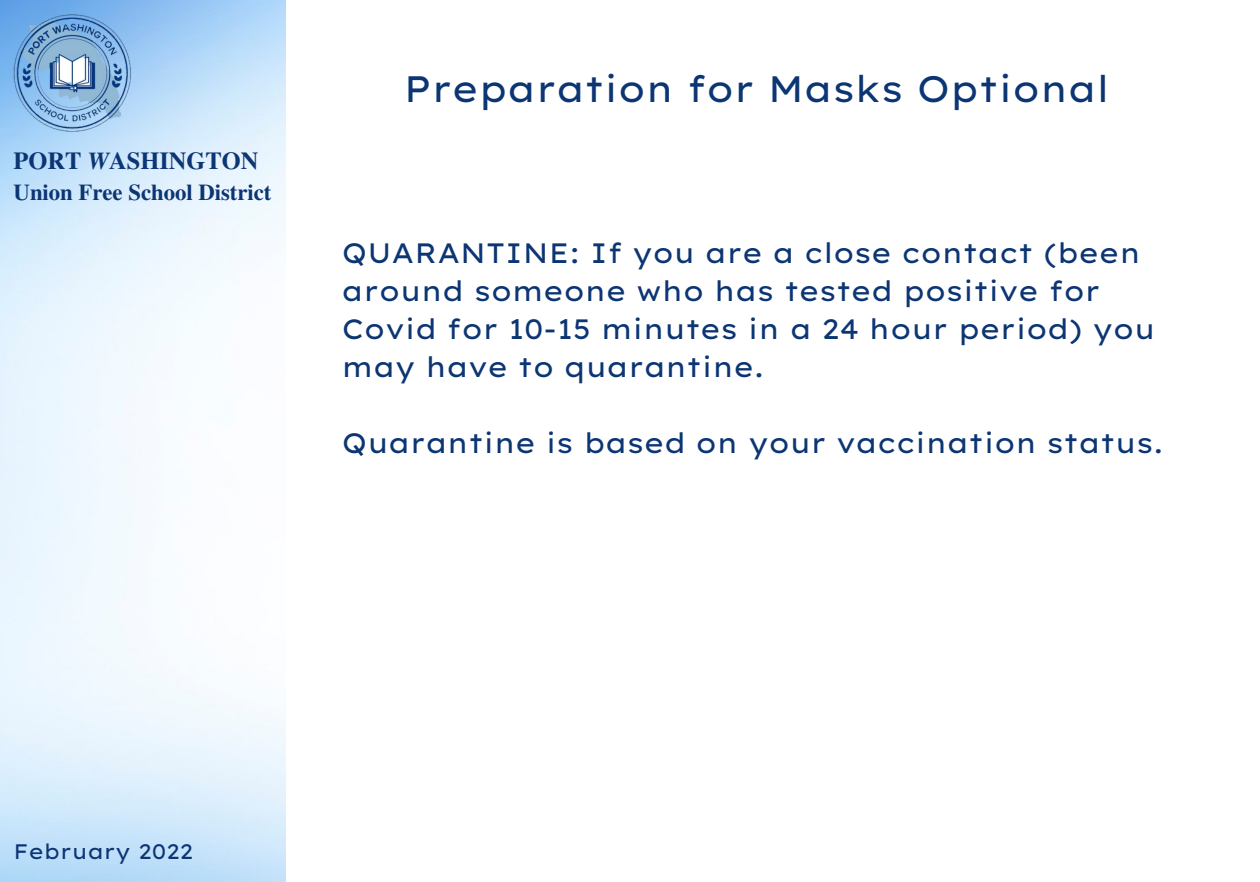
<style>
.page{position:relative;width:1260px;height:882px;background:#fff}
.page>*{position:absolute;margin:0;border:0;box-sizing:border-box;transform-origin:0 0}
.t1{font:36.75px "Lexend Exa";color:#0c3573}
.t2{font:28px/38.1px "Lexend Exa";color:#0c3573}
.t3{font:700 24.5px "Te X Gyre Termes";color:#0c3573}
.t4{font:700 22.75px "Te X Gyre Termes";color:#0c3573}
.t5{font:21px "Lexend Exa";color:#0c3573}
.s1{font-style:italic}
</style>
<div class="page">
<img style="left:0;top:0;width:146px;height:146px">
<p class="t3" style="left:14px;top:142px;width:246px">PORT <span class="s1">W</span>ASHINGTON</p>
<p class="t4" style="left:14px;top:175px;width:259px">Union Free School District</p>
<p class="t1" style="left:404px;top:65px;width:707px">Preparation for Masks Optional</p>
<p class="t2" style="left:342px;top:233px;width:815px">QUARANTINE: If you are a close contact (been around someone who has tested positive for Covid for 10-15 minutes in a 24 hour period) you may have to quarantine.</p>
<p class="t2" style="left:342px;top:424px;width:823px">Quarantine is based on your vaccination status.</p>
<p class="t5" style="left:14px;top:838px;width:181px">February 2022</p>
</div>
